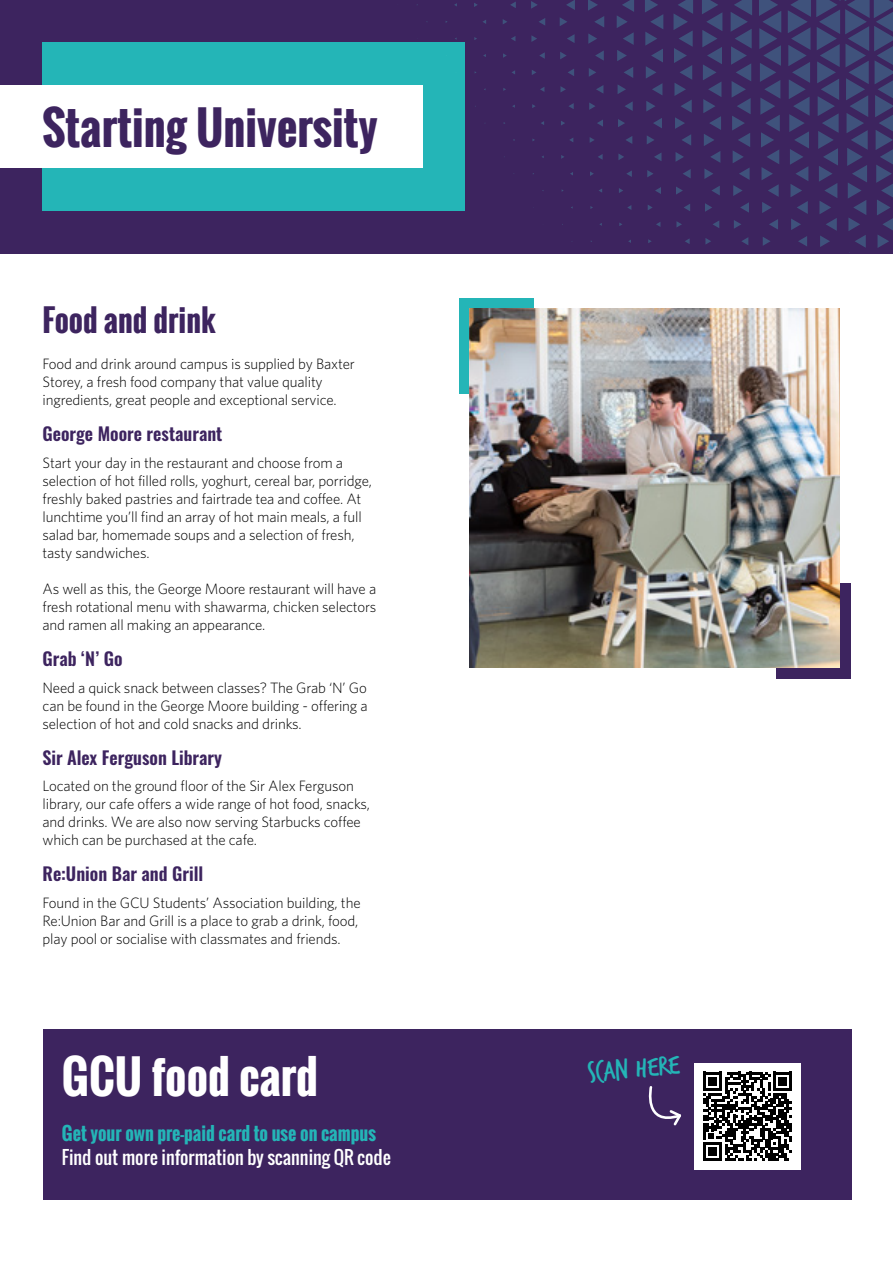
<style>
.page{position:relative;width:893px;height:1263px;background:#fff}
.page>*{position:absolute;margin:0;border:0;box-sizing:border-box;transform-origin:0 0}
.t1{font:700 45px "Oswald";color:#3d245f}
.t2{font:700 45px "Oswald";color:#fff}
.t3{font:700 30px "Oswald";color:#3d245f}
.t4{font:29.1px "Trash Hand";color:#24b5b7}
.t5{font:600 18px "Oswald";color:#3d245f}
.t6{font:18px "Oswald";color:#fff}
.t7{font:700 18px "Oswald";color:#24b5b7}
.t8{font:300 15px/18px "Whitney";letter-spacing:-.01em;color:#000}
</style>
<div class="page">
<div style="left:0;top:0;width:893px;height:253px;background:#3d245f"></div>
<div style="left:43px;top:43px;width:422px;height:168px;background:#24b5b7"></div>
<svg style="left:388px;top:0;width:505px;height:253px"></svg>
<div style="left:0;top:85px;width:422px;height:83px;background:#fff"></div>
<div style="left:459px;top:298px;width:75px;height:95px;background:#24b5b7"></div>
<div style="left:776px;top:583px;width:74px;height:96px;background:#3d245f"></div>
<img style="left:470px;top:308px;width:370px;height:360px">
<div style="left:43px;top:1029px;width:808px;height:170px;background:#3d245f"></div>
<svg style="left:648px;top:1086px;width:34px;height:40px"></svg>
<div style="left:694px;top:1063px;width:107px;height:106px;background:#fff"></div>
<svg style="left:703px;top:1072px;width:89px;height:89px"></svg>
<h1 class="t1" style="left:43px;top:94px;width:336px">Starting University</h1>
<h2 class="t3" style="left:43px;top:298px;width:174px">Food and drink</h2>
<p class="t8" style="left:43px;top:355px;width:314px">Food and drink around campus is supplied by Baxter<br>Storey, a fresh food company that value quality ingredients, great people and exceptional service.</p>
<p class="t5" style="left:43px;top:418px;width:181px">George Moore restaurant</p>
<p class="t8" style="left:43px;top:453px;width:331px">Start your day in the restaurant and choose from a selection of hot filled rolls, yoghurt, cereal bar, porridge, freshly baked pastries and fairtrade tea and coffee. At lunchtime you’ll find an array of hot main meals, a full salad bar, homemade soups and a selection of fresh, tasty sandwiches.</p>
<p class="t8" style="left:43px;top:579px;width:335px;text-align:justify">As well as this, the George Moore restaurant will have a fresh rotational menu with shawarma, chicken selectors and ramen all making an appearance.</p>
<p class="t5" style="left:43px;top:643px;width:81px">Grab ‘N’ Go</p>
<p class="t8" style="left:43px;top:678px;width:327px;text-align:justify">Need a quick snack between classes? The Grab ‘N’ Go can be found in the George Moore building - offering a selection of hot and cold snacks and drinks.</p>
<p class="t5" style="left:43px;top:741px;width:181px">Sir Alex Ferguson Library</p>
<p class="t8" style="left:43px;top:776px;width:329px">Located on the ground floor of the Sir Alex Ferguson library, our cafe offers a wide range of hot food, snacks, and drinks. We are also now serving Starbucks coffee which can be purchased at the cafe.</p>
<p class="t5" style="left:43px;top:858px;width:162px">Re:Union Bar and Grill</p>
<p class="t8" style="left:43px;top:893px;width:320px">Found in the GCU Students’ Association building, the<br>Re:Union Bar and Grill is a place to grab a drink, food, play pool or socialise with classmates and friends.</p>
<h1 class="t2" style="left:62px;top:1042px;width:258px">GCU food card</h1>
<p class="t7" style="left:62px;top:1119px;width:316px">Get your own pre-paid card to use on campus</p>
<p class="t6" style="left:62px;top:1143px;width:330px">Find out more information by scanning QR code</p>
<h3 class="t4" style="left:586px;top:1058px;width:93px;rotate:-5deg">Scan here</h3>
</div>
